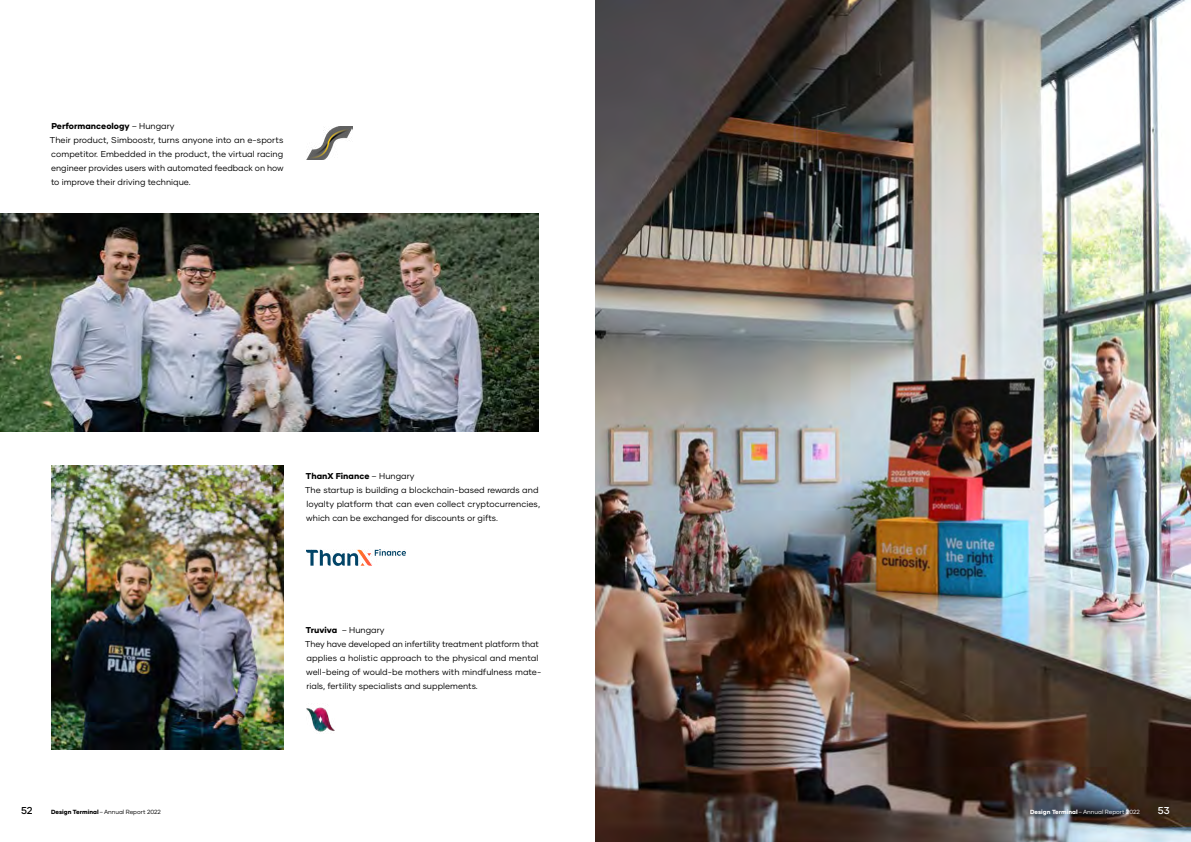
<style>
.page{position:relative;width:1191px;height:842px;background:#fff}
.page>*{position:absolute;margin:0;border:0;box-sizing:border-box;transform-origin:0 0}
.t1{font:500 10px "Gilmer";color:#000}
.t2{font:500 10px "Gilmer";color:#fff}
.t3{font:8.5px/14px "Gilmer";letter-spacing:.005em;color:#000}
.t4{font:6px "Gilmer";color:#000}
.t5{font:6px "Gilmer";color:#fff}
.s1{font-weight:800}
</style>
<div class="page">
<img style="left:0;top:213px;width:539px;height:218px">
<img style="left:51px;top:465px;width:232px;height:284px">
<img style="left:595px;top:0;width:596px;height:842px">
<img style="left:306px;top:549px;width:99px;height:16px">
<img style="left:306px;top:127px;width:47px;height:33px">
<img style="left:306px;top:707px;width:29px;height:25px">
<p class="t3" style="left:50px;top:119px;width:235px"><span class="s1">Performanceology</span> – Hungary<br>Their product, Simboostr, turns anyone into an e-sports competitor. Embedded in the product, the virtual racing engineer provides users with automated feedback on how to improve their driving technique.</p>
<p class="t3" style="left:305px;top:469px;width:236px"><span class="s1">ThanX Finance</span> – Hungary<br>The startup is building a blockchain-based rewards and loyalty platform that can even collect cryptocurrencies, which can be exchanged for discounts or gifts.</p>
<p class="t3" style="left:305px;top:623px;width:238px"><span class="s1">Truviva</span> – Hungary<br>They have developed an infertility treatment platform that applies a holistic approach to the physical and mental well-being of would-be mothers with mindfulness mate&shy;rials, fertility specialists and supplements.</p>
<p class="t1" style="left:21px;top:804px;width:13px">52</p>
<p class="t4" style="left:51px;top:808px;width:111px"><span class="s1">Design Terminal</span>–Annual Report 2022</p>
<p class="t5" style="left:1030px;top:808px;width:111px"><span class="s1">Design Terminal</span>–Annual Report 2022</p>
<p class="t2" style="left:1157px;top:804px;width:13px">53</p>
</div>
